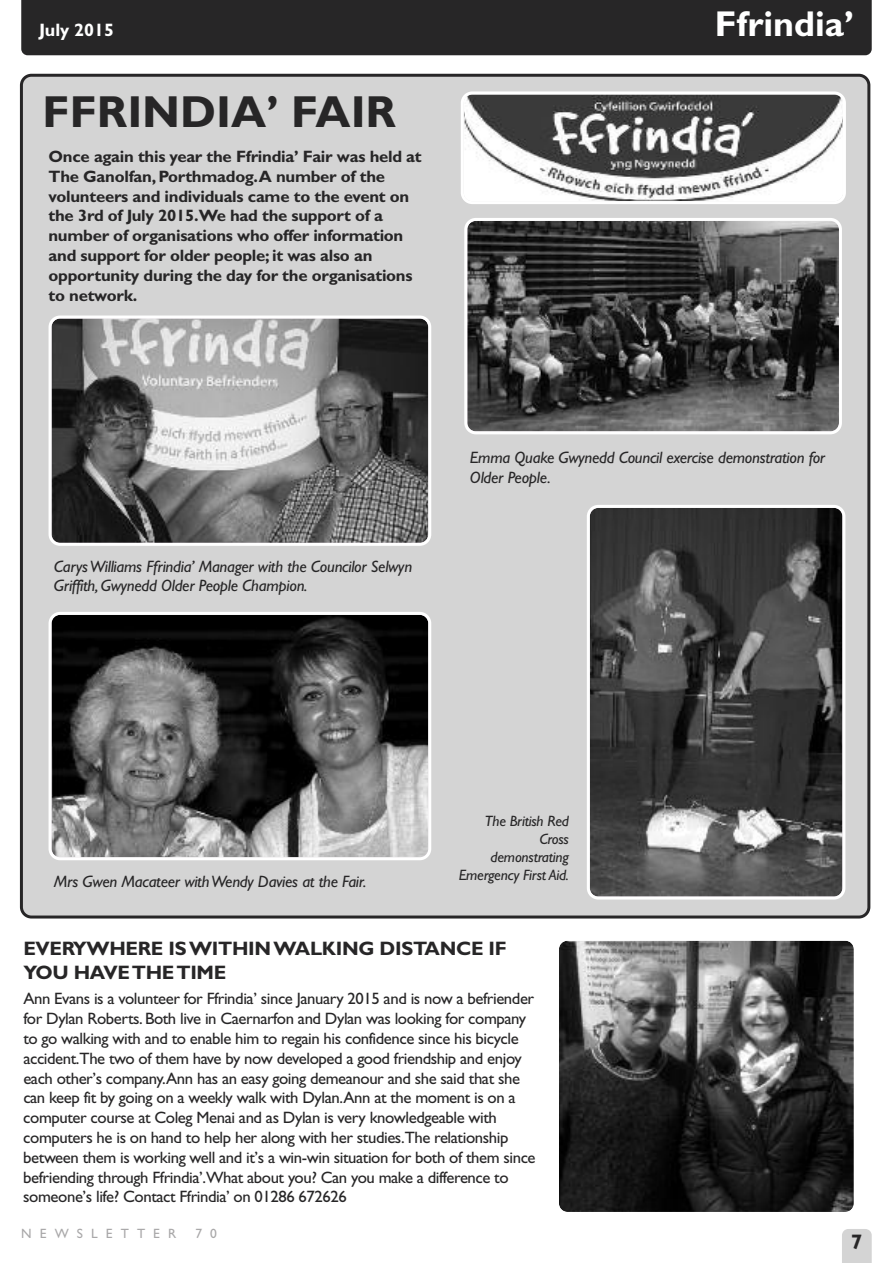
<style>
.page{position:relative;width:893px;height:1263px;background:#fff}
.page>*{position:absolute;margin:0;border:0;box-sizing:border-box;transform-origin:0 0}
.t1{font:700 45px "Gill Sans";color:#272627}
.t2{font:700 36px "Gill Sans";color:#fff}
.t3{font:700 condensed 21px "Gill Sans";color:#272627}
.t4{font:700 19.5px/23.4px "Gill Sans";letter-spacing:-.015em;color:#272627}
.t5{font:700 18px "Gill Sans";color:#fff}
.t6{font:16.5px/19.8px "Gill Sans";letter-spacing:-.025em;color:#272627}
.t7{font:700 16.5px/19.8px "Gill Sans";letter-spacing:-.015em;color:#272627}
.t8{font:italic 16.5px/19.8px "Gill Sans";letter-spacing:-.015em;color:#272627}
.t9{font:italic 15px/18px "Gill Sans";letter-spacing:-.015em;color:#272627;text-align:right}
.t10{font:13.5px "Gill Sans";letter-spacing:.6em;color:#a9a8a9}
</style>
<div class="page">
<div style="left:21px;top:0;width:851px;height:55px;background:#272627"></div>
<svg style="left:842px;top:1229px;width:30px;height:34px"></svg>
<div style="left:20px;top:74px;width:850px;height:844px;background:#d4d4d4"></div>
<svg style="left:461px;top:91px;width:385px;height:113px"></svg>
<svg style="left:559px;top:940px;width:295px;height:272px"></svg>
<svg style="left:49px;top:315px;width:382px;height:231px"></svg>
<svg style="left:49px;top:612px;width:382px;height:248px"></svg>
<svg style="left:464px;top:218px;width:378px;height:216px"></svg>
<svg style="left:587px;top:505px;width:258px;height:394px"></svg>
<p class="t5" style="left:39px;top:23px;width:76px">July 2015</p>
<h1 class="t1" style="left:43px;top:95px;width:355px">FFRINDIA’ FAIR</h1>
<p class="t7" style="left:49px;top:148px;width:375px">Once again this year the Ffrindia’ Fair was held at The Ganolfan, Porthmadog.A number of the volunteers and individuals came to the event on the 3rd of July 2015.We had the support of a number of organisations who offer information and support for older people; it was also an opportunity during the day for the organisations to network.</p>
<h2 class="t2" style="left:715px;top:10px;width:140px">Ffrindia’</h2>
<p class="t8" style="left:54px;top:558px;width:360px">CarysWilliams Ffrindia’ Manager with the Councilor Selwyn<br>Griffith, Gwynedd Older People Champion.</p>
<p class="t8" style="left:470px;top:449px;width:357px">Emma Quake Gwynedd Council exercise demonstration for<br>Older People.</p>
<p class="t8" style="left:54px;top:873px;width:314px">Mrs Gwen Macateer withWendy Davies at the Fair.</p>
<p class="t9" style="left:459px;top:813px;width:112px">The British Red<br>Cross demonstrating<br>Emergency First Aid.</p>
<p class="t4" style="left:23px;top:939px;width:485px">EVERYWHERE ISWITHINWALKING DISTANCE IF<br>YOU HAVETHETIME</p>
<p class="t6" style="left:23px;top:990px;width:514px">Ann Evans is a volunteer for Ffrindia’ since January 2015 and is now a befriender for Dylan Roberts.Both live in Caernarfon and Dylan was looking for company to go walking with and to enable him to regain his confidence since his bicycle accident.The two of them have by now developed a good friendship and enjoy each other’s company.Ann has an easy going demeanour and she said that she can keep fit by going on a weekly walk with Dylan.Ann at the moment is on a computer course at Coleg Menai and as Dylan is very knowledgeable with computers he is on hand to help her along with her studies.The relationship between them is working well and it’s a win-win situation for both of them since befriending through Ffrindia’.What about you? Can you make a difference to someone’s life? Contact Ffrindia’ on 01286 672626</p>
<p class="t10" style="left:21px;top:1228px;width:157px">NEWSLETTER</p>
<p class="t10" style="left:195px;top:1228px;width:23px">7 0</p>
<p class="t3" style="left:851px;top:1234px;width:12px">7</p>
</div>
